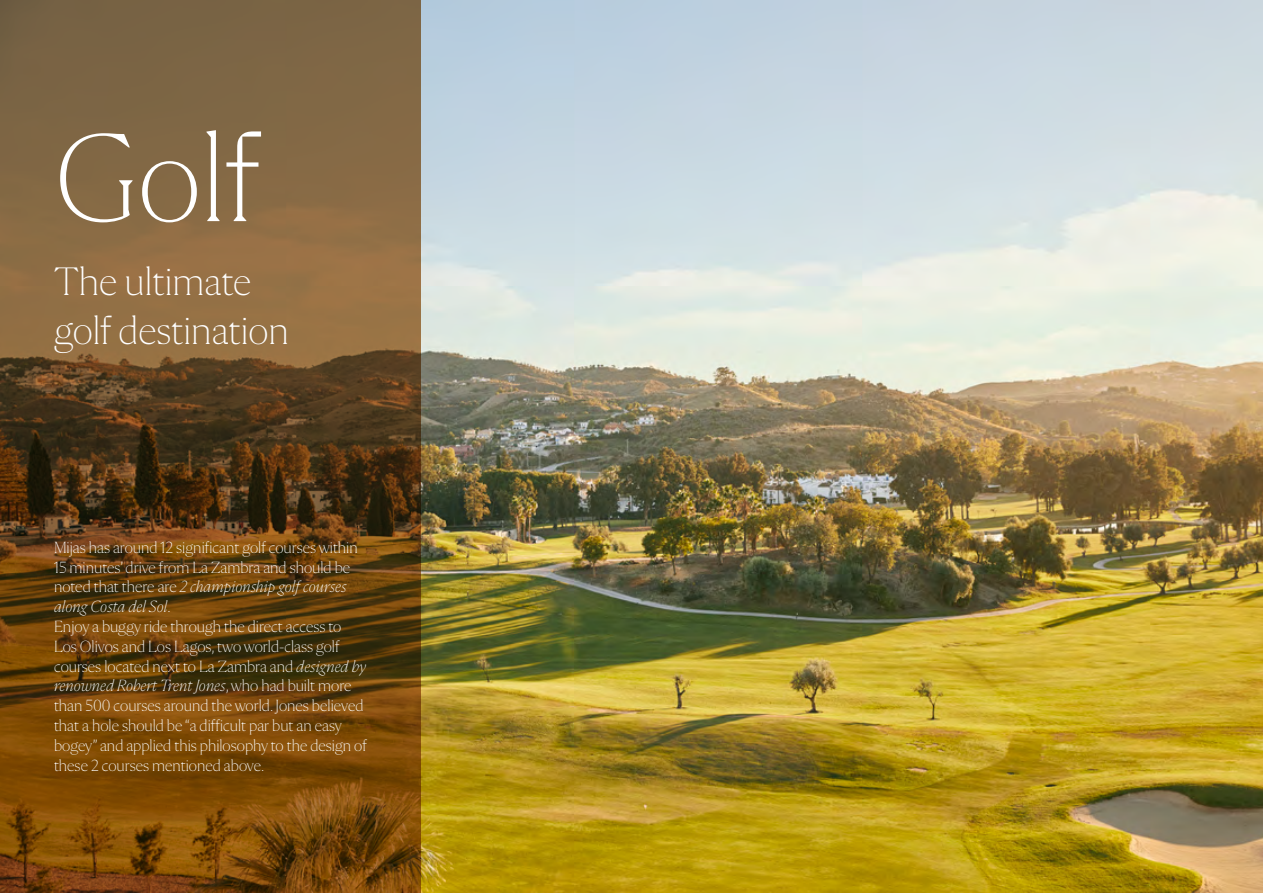
<style>
.page{position:relative;width:1263px;height:893px;background:#fff}
.page>*{position:absolute;margin:0;border:0;box-sizing:border-box;transform-origin:0 0}
.t1{font:200 128.1px "Flecha M";color:#fff}
.t2{font:200 40.5px/48.6px "Flecha M";color:#fff}
.t3{font:200 16.5px/19.8px "Flecha M";color:#fff}
.s1{font-style:italic}
</style>
<div class="page">
<img style="left:421px;top:0;width:842px;height:893px">
<svg style="left:0;top:0;width:421px;height:893px;background:#725024"></svg>
<h1 class="t1" style="left:54px;top:109px;width:209px">Golf</h1>
<h2 class="t2" style="left:54px;top:258px;width:237px">The ultimate golf destination</h2>
<p class="t3" style="left:54px;top:538px;width:314px">Mijas has around 12 significant golf courses within 15 minutes’ drive from La Zambra and should be noted that there are <span class="s1">2 championship golf courses along Costa del Sol</span>.<br>Enjoy a buggy ride through the direct access to Los Olivos and Los Lagos, two world-class golf courses located next to La Zambra and <span class="s1">designed by renowned Robert Trent Jones</span>, who had built more than 500 courses around the world. Jones believed that a hole should be “a difficult par but an easy bogey” and applied this philosophy to the design of these 2 courses mentioned above.</p>
</div>
